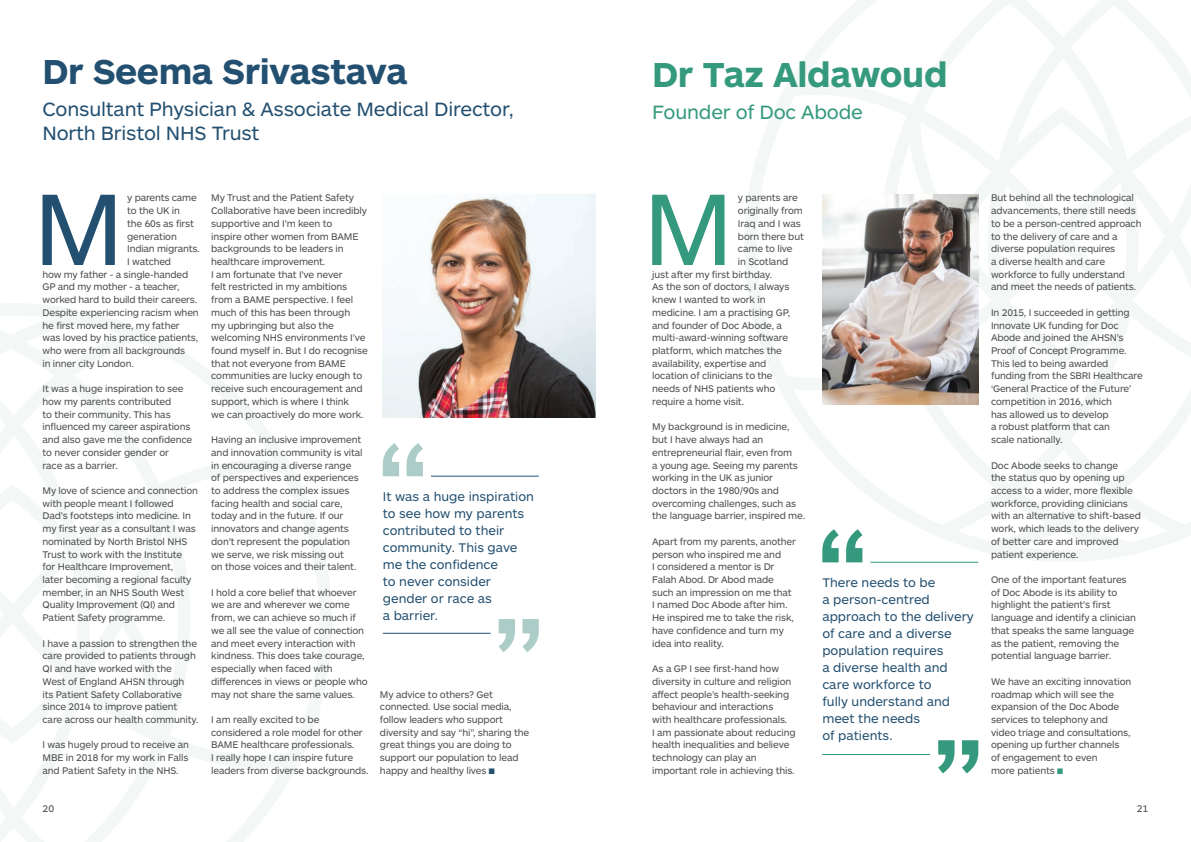
<style>
.page{position:relative;width:1191px;height:842px;background:#fff}
.page>*{position:absolute;margin:0;border:0;box-sizing:border-box;transform-origin:0 0}
.t1{font:105.5px "ARS Maquette";color:#34997d}
.t2{font:105.5px "ARS Maquette";color:#235070}
.t3{font:700 36px "ARS Maquette";letter-spacing:-.01em;color:#235070}
.t4{font:700 36px "ARS Maquette";letter-spacing:-.01em;color:#34997d}
.t5{font:20px/24px "ARS Maquette";letter-spacing:-.01em;color:#235070}
.t6{font:20px "ARS Maquette";letter-spacing:-.01em;color:#34997d}
.t7{font:13px/17px "ARS Maquette";color:#235070}
.t8{font:10px/12.7px "ARS Maquette";letter-spacing:-.015em;color:#4b4c4d}
.s1{color:#235070}
.s2{color:#34997d}
</style>
<div class="page">
<svg style="left:0;top:303px;width:332px;height:539px"></svg>
<svg style="left:745px;top:0;width:446px;height:562px"></svg>
<img style="left:822px;top:195px;width:156px;height:210px">
<hr style="left:870px;top:562px;width:108px;height:1px;background:#34997d">
<svg style="left:822px;top:529px;width:40px;height:33px"></svg>
<hr style="left:822px;top:754px;width:108px;height:1px;background:#34997d">
<svg style="left:938px;top:740px;width:40px;height:33px"></svg>
<img style="left:383px;top:195px;width:212px;height:223px">
<hr style="left:431px;top:476px;width:108px;height:1px;background:#235070">
<svg style="left:383px;top:443px;width:40px;height:33px"></svg>
<hr style="left:383px;top:633px;width:107px;height:1px;background:#235070">
<svg style="left:498px;top:619px;width:41px;height:33px"></svg>
<p class="t3" style="left:43px;top:48px;width:366px">Dr Seema Srivastava</p>
<p class="t5" style="left:43px;top:96px;width:473px">Consultant Physician &amp; Associate Medical Director,<br>North Bristol NHS Trust</p>
<p class="t2" style="left:33px;top:161px;width:92px">M</p>
<p class="t8" style="left:127px;top:191px;width:71px">y parents came</p>
<p class="t8" style="left:127px;top:204px;width:54px">to the UK in</p>
<p class="t8" style="left:127px;top:217px;width:68px">the 60s as first</p>
<p class="t8" style="left:127px;top:229px;width:51px">generation</p>
<p class="t8" style="left:127px;top:242px;width:74px">Indian migrants.</p>
<p class="t8" style="left:127px;top:255px;width:45px">I watched</p>
<p class="t8" style="left:43px;top:267px;width:147px">how my father - a single-handed</p>
<p class="t8" style="left:43px;top:280px;width:138px">GP and my mother - a teacher,</p>
<p class="t8" style="left:43px;top:293px;width:156px">worked hard to build their careers.</p>
<p class="t8" style="left:43px;top:306px;width:158px">Despite experiencing racism when</p>
<p class="t8" style="left:43px;top:318px;width:139px">he first moved here, my father</p>
<p class="t8" style="left:43px;top:331px;width:157px">was loved by his practice patients,</p>
<p class="t8" style="left:43px;top:344px;width:144px">who were from all backgrounds</p>
<p class="t8" style="left:43px;top:356px;width:93px">in inner city London.</p>
<p class="t8" style="left:43px;top:382px;width:151px">It was a huge inspiration to see how my parents contributed<br>to their community. This has influenced my career aspirations and also gave me the confidence to never consider gender or<br>race as a barrier.</p>
<p class="t8" style="left:43px;top:484px;width:157px">My love of science and connection with people meant I followed<br>Dad’s footsteps into medicine. In my first year as a consultant I was nominated by North Bristol NHS<br>Trust to work with the Institute<br>for Healthcare Improvement,<br>later becoming a regional faculty member, in an NHS South West<br>Quality Improvement (QI) and<br>Patient Safety programme.</p>
<p class="t8" style="left:43px;top:636px;width:158px">I have a passion to strengthen the care provided to patients through<br>QI and have worked with the<br>West of England AHSN through<br>its Patient Safety Collaborative since 2014 to improve patient care across our health community.</p>
<p class="t8" style="left:43px;top:738px;width:148px;text-align:justify">I was hugely proud to receive an MBE in 2018 for my work in Falls and Patient Safety in the NHS.</p>
<p class="t8" style="left:211px;top:191px;width:157px">My Trust and the Patient Safety<br>Collaborative have been incredibly supportive and I’m keen to<br>inspire other women from BAME backgrounds to be leaders in healthcare improvement.</p>
<p class="t8" style="left:211px;top:267px;width:158px">I am fortunate that I’ve never<br>felt restricted in my ambitions from a BAME perspective. I feel much of this has been through<br>my upbringing but also the welcoming NHS environments I’ve found myself in. But I do recognise that not everyone from BAME communities are lucky enough to receive such encouragement and support, which is where I think<br>we can proactively do more work.</p>
<p class="t8" style="left:211px;top:433px;width:153px">Having an inclusive improvement and innovation community is vital in encouraging a diverse range of perspectives and experiences to address the complex issues facing health and social care, today and in the future. If our innovators and change agents don’t represent the population we serve, we risk missing out<br>on those voices and their talent.</p>
<p class="t8" style="left:211px;top:585px;width:158px">I hold a core belief that whoever we are and wherever we come from, we can achieve so much if we all see the value of connection and meet every interaction with kindness. This does take courage, especially when faced with differences in views or people who may not share the same values.</p>
<p class="t8" style="left:211px;top:713px;width:159px">I am really excited to be considered a role model for other<br>BAME healthcare professionals.<br>I really hope I can inspire future leaders from diverse backgrounds.</p>
<p class="t7" style="left:383px;top:487px;width:153px">It was a huge inspiration to see how my parents contributed to their community. This gave me the confidence<br>to never consider gender or race as<br>a barrier.</p>
<p class="t8" style="left:380px;top:687px;width:151px">My advice to others? Get connected. Use social media, follow leaders who support diversity and say “hi”, sharing the great things you are doing to support our population to lead happy and healthy lives <span class="s1">■</span></p>
<p class="t4" style="left:652px;top:51px;width:297px">Dr Taz Aldawoud</p>
<p class="t6" style="left:652px;top:99px;width:212px">Founder of Doc Abode</p>
<p class="t1" style="left:643px;top:161px;width:92px">M</p>
<p class="t8" style="left:738px;top:191px;width:61px">y parents are</p>
<p class="t8" style="left:738px;top:204px;width:66px">originally from</p>
<p class="t8" style="left:738px;top:217px;width:64px">Iraq and I was</p>
<p class="t8" style="left:738px;top:229px;width:67px">born there but</p>
<p class="t8" style="left:738px;top:242px;width:56px">came to live</p>
<p class="t8" style="left:738px;top:255px;width:52px">in Scotland</p>
<p class="t8" style="left:652px;top:267px;width:122px">just after my first birthday.</p>
<p class="t8" style="left:652px;top:280px;width:139px">As the son of doctors, I always</p>
<p class="t8" style="left:652px;top:293px;width:115px">knew I wanted to work in</p>
<p class="t8" style="left:652px;top:306px;width:140px">medicine. I am a practising GP,</p>
<p class="t8" style="left:652px;top:318px;width:131px">and founder of Doc Abode, a</p>
<p class="t8" style="left:652px;top:331px;width:137px">multi-award-winning software</p>
<p class="t8" style="left:652px;top:344px;width:131px">platform, which matches the</p>
<p class="t8" style="left:652px;top:356px;width:116px">availability, expertise and</p>
<p class="t8" style="left:652px;top:369px;width:122px">location of clinicians to the</p>
<p class="t8" style="left:652px;top:382px;width:125px">needs of NHS patients who</p>
<p class="t8" style="left:652px;top:395px;width:93px">require a home visit.</p>
<p class="t8" style="left:652px;top:420px;width:154px">My background is in medicine, but I have always had an entrepreneurial flair, even from<br>a young age. Seeing my parents working in the UK as junior doctors in the 1980/90s and overcoming challenges, such as the language barrier, inspired me.</p>
<p class="t8" style="left:652px;top:535px;width:145px">Apart from my parents, another person who inspired me and<br>I considered a mentor is Dr<br>Falah Abod. Dr Abod made such an impression on me that<br>I named Doc Abode after him.<br>He inspired me to take the risk, have confidence and turn my idea into reality.</p>
<p class="t8" style="left:652px;top:662px;width:145px">As a GP I see first-hand how diversity in culture and religion affect people’s health-seeking behaviour and interactions<br>with healthcare professionals.<br>I am passionate about reducing health inequalities and believe technology can play an important role in achieving this.</p>
<p class="t7" style="left:822px;top:573px;width:153px">There needs to be<br>a person-centred approach to the delivery of care and a diverse population requires<br>a diverse health and care workforce to<br>fully understand and meet the needs<br>of patients.</p>
<p class="t8" style="left:991px;top:191px;width:152px">But behind all the technological advancements, there still needs to be a person-centred approach to the delivery of care and a diverse population requires<br>a diverse health and care workforce to fully understand and meet the needs of patients.</p>
<p class="t8" style="left:991px;top:306px;width:153px">In 2015, I succeeded in getting<br>Innovate UK funding for Doc<br>Abode and joined the AHSN’s<br>Proof of Concept Programme.<br>This led to being awarded funding from the SBRI Healthcare ‘General Practice of the Future’ competition in 2016, which<br>has allowed us to develop<br>a robust platform that can<br>scale nationally.</p>
<p class="t8" style="left:991px;top:458px;width:151px">Doc Abode seeks to change<br>the status quo by opening up access to a wider, more flexible workforce, providing clinicians with an alternative to shift-based work, which leads to the delivery of better care and improved patient experience.</p>
<p class="t8" style="left:991px;top:573px;width:146px">One of the important features of Doc Abode is its ability to highlight the patient’s first language and identify a clinician that speaks the same language as the patient, removing the potential language barrier.</p>
<p class="t8" style="left:991px;top:674px;width:142px">We have an exciting innovation roadmap which will see the expansion of the Doc Abode services to telephony and video triage and consultations, opening up further channels<br>of engagement to even<br>more patients <span class="s2">■</span></p>
<p class="t8" style="left:43px;top:802px;width:13px">20</p>
<p class="t8" style="left:1136px;top:802px;width:13px">21</p>
</div>
